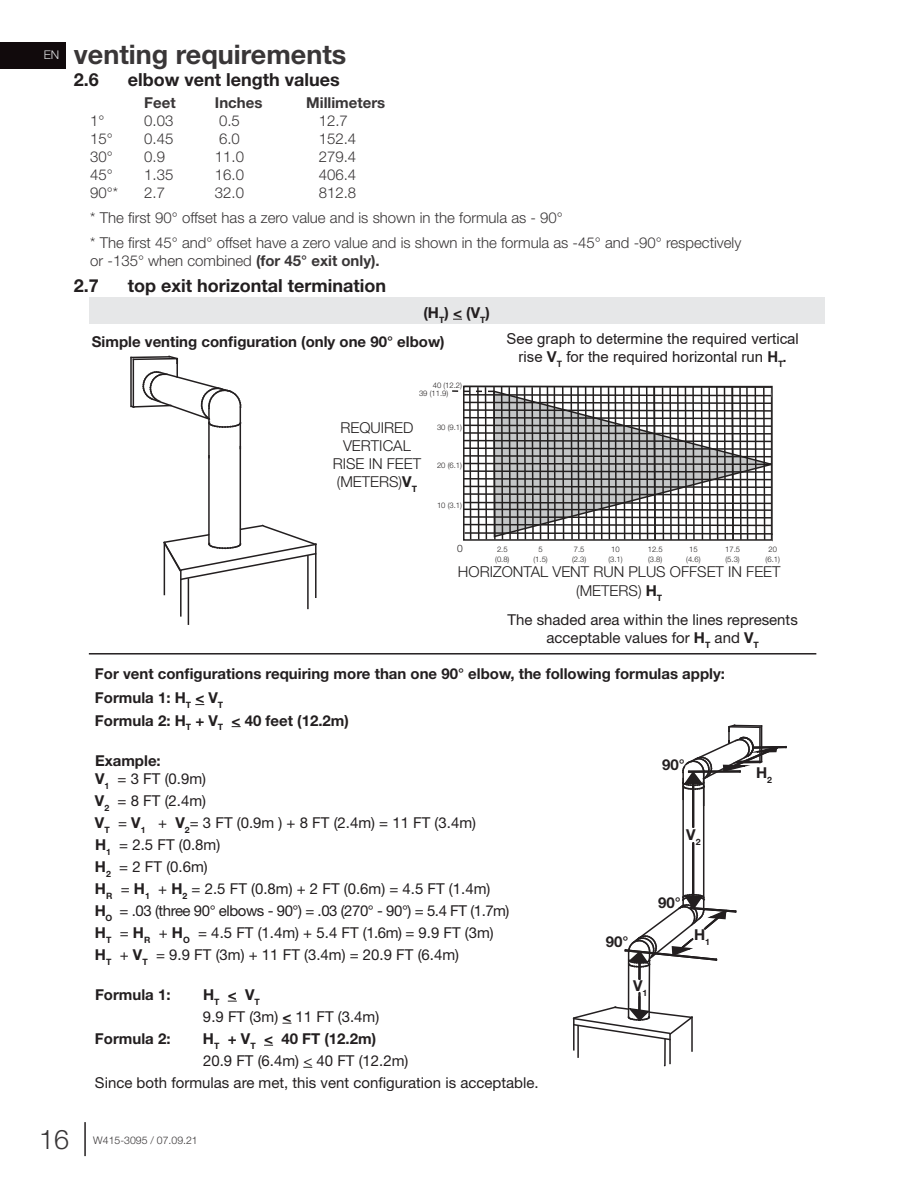
<style>
.page{position:relative;width:918px;height:1188px;background:#fff}
.page>*{position:absolute;margin:0;border:0;box-sizing:border-box;transform-origin:0 0}
.t1{font:700 27px "Helvetica Neue";color:#393637}
.t2{font:300 27px "Helvetica Neue";color:#393637}
.t3{font:700 18px "Helvetica Neue";color:#231f20}
.t4{font:15px/22px "Helvetica Neue";color:#231f20}
.t5{font:300 15px/24.8px "Helvetica Neue";color:#393637}
.t6{font:700 15px/24.8px "Helvetica Neue";color:#231f20}
.t7{font:300 15px/18px "Helvetica Neue";color:#221f1f;text-align:center}
.t8{font:15px/18px "Arial";color:#231f20;text-align:center}
.t9{font:700 15px "Helvetica Neue";color:#393637}
.t10{font:300 12px "Helvetica Neue";color:#dcdddf}
.t11{font:300 10.5px "Helvetica Neue";color:#393637}
.t12{font:300 10.2px "Helvetica Neue";color:#221f1f}
.t13{font:700 8.7px "Helvetica Neue";color:#231f20}
.t14{font:300 7.65px/9.1px "Helvetica Neue";color:#221f1f}
.s1{font-weight:700}
</style>
<div class="page">
<div style="left:0;top:42px;width:65px;height:26px;background:#110a0c"></div>
<hr style="left:84px;top:1122px;width:2px;height:34px;background:#231f20">
<hr style="left:240px;top:447px;width:1px;height:96px;background:#231f20">
<hr style="left:208px;top:456px;width:2px;height:88px;background:#231f20">
<hr style="left:164px;top:543px;width:1px;height:52px;background:#231f20">
<hr style="left:180px;top:571px;width:2px;height:45px;background:#231f20">
<hr style="left:188px;top:579px;width:1px;height:45px;background:#231f20">
<hr style="left:208px;top:408px;width:2px;height:50px;background:#231f20">
<hr style="left:240px;top:407px;width:1px;height:42px;background:#231f20">
<hr style="left:307px;top:556px;width:2px;height:52px;background:#231f20">
<hr style="left:315px;top:544px;width:2px;height:53px;background:#231f20">
<svg style="left:163px;top:523px;width:154px;height:58px"></svg>
<svg style="left:130px;top:355px;width:112px;height:77px"></svg>
<div style="left:89px;top:297px;width:736px;height:27px;background:#e6e7e8"></div>
<hr style="left:89px;top:653px;width:727px;height:2px;background:#231f20">
<svg style="left:452px;top:385px;width:335px;height:682px"></svg>
<p class="t10" style="left:44px;top:46px;width:17px">EN</p>
<h1 class="t1" style="left:74px;top:33px;width:274px">venting requirements</h1>
<p class="t3" style="left:74px;top:65px;width:27px">2.6</p>
<p class="t3" style="left:128px;top:65px;width:214px">elbow vent length values</p>
<p class="t9" style="left:144px;top:91px;width:33px">Feet</p>
<p class="t9" style="left:215px;top:91px;width:49px">Inches</p>
<p class="t9" style="left:306px;top:91px;width:81px">Millimeters</p>
<p class="t5" style="left:90px;top:108px;width:16px">1°</p>
<p class="t5" style="left:144px;top:108px;width:31px">0.03</p>
<p class="t5" style="left:219px;top:108px;width:22px">0.5</p>
<p class="t5" style="left:319px;top:108px;width:31px">12.7</p>
<p class="t5" style="left:90px;top:126px;width:24px">15°</p>
<p class="t5" style="left:144px;top:126px;width:31px">0.45</p>
<p class="t5" style="left:219px;top:126px;width:22px">6.0</p>
<p class="t5" style="left:319px;top:126px;width:39px">152.4</p>
<p class="t5" style="left:90px;top:144px;width:24px">30°</p>
<p class="t5" style="left:144px;top:144px;width:22px">0.9</p>
<p class="t5" style="left:215px;top:144px;width:31px">11.0</p>
<p class="t5" style="left:319px;top:144px;width:39px">279.4</p>
<p class="t5" style="left:90px;top:162px;width:24px">45°</p>
<p class="t5" style="left:144px;top:162px;width:31px">1.35</p>
<p class="t5" style="left:215px;top:162px;width:31px">16.0</p>
<p class="t5" style="left:319px;top:162px;width:39px">406.4</p>
<p class="t5" style="left:90px;top:180px;width:29px">90°*</p>
<p class="t5" style="left:144px;top:180px;width:22px">2.7</p>
<p class="t5" style="left:215px;top:180px;width:31px">32.0</p>
<p class="t5" style="left:90px;top:180px;width:653px;text-indent:229px">812.8<br>* The first 90° offset has a zero value and is shown in the formula as - 90°<br>* The first 45° and° offset have a zero value and is shown in the formula as -45° and -90° respectively</p>
<p class="t5" style="left:90px;top:247px;width:291px">or -135° when combined <span class="s1">(for 45° exit only).</span></p>
<p class="t3" style="left:74px;top:271px;width:27px">2.7</p>
<p class="t3" style="left:128px;top:271px;width:260px">top exit horizontal termination</p>
<p class="t6" style="left:424px;top:301px;width:68px">(H<sub>T</sub>) &lt; (V<sub>T</sub>)</p>
<p class="t6" style="left:92px;top:329px;width:354px">Simple venting configuration (only one 90° elbow)</p>
<p class="t14" style="left:433px;top:380px;width:31px">40 (12.2)</p>
<p class="t14" style="left:427px;top:381px;width:31px">39 (11.9)</p>
<p class="t7" style="left:341px;top:410px;width:90px">REQUIRED<br>VERTICAL<br>RISE IN FEET (METERS)<span class="s1">V</span><sub>T</sub></p>
<p class="t14" style="left:419px;top:388px;width:31px">39 (11.9)</p>
<p class="t7" style="left:333px;top:417px;width:90px">REQUIRED<br>VERTICAL<br>RISE IN FEET (METERS)<span class="s1">V</span><sub>T</sub></p>
<p class="t14" style="left:419px;top:388px;width:31px">39 (11.9)</p>
<p class="t14" style="left:437px;top:422px;width:26px">30 (9.1)</p>
<p class="t14" style="left:437px;top:422px;width:26px">30 (9.1)</p>
<p class="t14" style="left:437px;top:460px;width:26px">20 (6.1)</p>
<p class="t14" style="left:437px;top:460px;width:26px">20 (6.1)</p>
<p class="t14" style="left:437px;top:500px;width:26px">10 (3.1)</p>
<p class="t14" style="left:437px;top:500px;width:26px">10 (3.1)</p>
<p class="t8" style="left:506px;top:330px;width:294px">See graph to determine the required vertical rise <span class="s1">V</span><sub>T</sub> for the required horizontal run <span class="s1">H</span><sub>T</sub><span class="s1">.</span></p>
<p class="t12" style="left:457px;top:540px;width:7px">0</p>
<p class="t14" style="left:495px;top:544px;width:16px">2.5 (0.8)</p>
<p class="t14" style="left:534px;top:544px;width:16px;text-align:center">5 (1.5)</p>
<p class="t14" style="left:572px;top:544px;width:16px">7.5 (2.3)</p>
<p class="t14" style="left:608px;top:544px;width:16px;text-align:center">10 (3.1)</p>
<p class="t14" style="left:648px;top:544px;width:16px">12.5 (3.8)</p>
<p class="t14" style="left:686px;top:544px;width:16px;text-align:center">15 (4.6)</p>
<p class="t14" style="left:725px;top:544px;width:16px">17.5 (5.3)</p>
<p class="t14" style="left:765px;top:544px;width:16px;text-align:center">20 (6.1)</p>
<p class="t7" style="left:466px;top:555px;width:324px">HORIZONTAL VENT RUN PLUS OFFSET IN FEET (METERS) <span class="s1">H</span><sub>T</sub></p>
<p class="t7" style="left:458px;top:562px;width:323px">HORIZONTAL VENT RUN PLUS OFFSET IN FEET (METERS) <span class="s1">H</span><sub>T</sub></p>
<p class="t4" style="left:508px;top:612px;width:292px;line-height:18px;text-align:center">The shaded area within the lines represents acceptable values for <span class="s1">H</span><sub>T</sub> and <span class="s1">V</span><sub>T</sub></p>
<p class="t14" style="left:559px;top:635px;width:12px">7.5</p>
<p class="t14" style="left:597px;top:635px;width:10px">10</p>
<p class="t14" style="left:633px;top:635px;width:16px">12.5</p>
<p class="t14" style="left:674px;top:635px;width:10px">15</p>
<p class="t14" style="left:710px;top:635px;width:16px">17.5</p>
<p class="t14" style="left:754px;top:635px;width:10px">20</p>
<p class="t7" style="left:561px;top:670px;width:88px">(METERS) <span class="s1">H</span><sub>T</sub></p>
<p class="t6" style="left:685px;top:655px;width:24px">90°</p>
<p class="t6" style="left:95px;top:661px;width:632px">For vent configurations requiring more than one 90° elbow, the following formulas apply:<br>Formula 1: H<sub>T</sub> &lt; V<sub>T</sub></p>
<p class="t6" style="left:95px;top:708px;width:255px">Formula 2: H<sub>T</sub> + V<sub>T</sub> &lt; 40 feet (12.2m)</p>
<p class="t4" style="left:95px;top:752px;width:113px;line-height:18px"><span class="s1">Example:<br>V</span><sub>1</sub> = 3 FT (0.9m)</p>
<p class="t4" style="left:95px;top:790px;width:416px"><span class="s1">V</span><sub>2</sub> = 8 FT (2.4m)<br><span class="s1">V</span><sub>T</sub> = <span class="s1">V</span><sub>1</sub> + <span class="s1">V</span><sub>2</sub>= 3 FT (0.9m ) + 8 FT (2.4m) = 11 FT (3.4m)<br><span class="s1">H</span><sub>1</sub> = 2.5 FT (0.8m)<br><span class="s1">H</span><sub>2</sub> = 2 FT (0.6m)<br><span class="s1">H</span><sub>R</sub> = <span class="s1">H</span><sub>1</sub> + <span class="s1">H</span><sub>2</sub> = 2.5 FT (0.8m) + 2 FT (0.6m) = 4.5 FT (1.4m)<br><span class="s1">H</span><sub>O</sub> = .03 (three 90° elbows - 90°) = .03 (270° - 90°) = 5.4 FT (1.7m)<br><span class="s1">H</span><sub>T</sub> = <span class="s1">H</span><sub>R</sub> + <span class="s1">H</span><sub>O</sub> = 4.5 FT (1.4m) + 5.4 FT (1.6m) = 9.9 FT (3m)<br><span class="s1">H</span><sub>T</sub> + <span class="s1">V</span><sub>T</sub> = 9.9 FT (3m) + 11 FT (3.4m) = 20.9 FT (6.4m)</p>
<p class="t6" style="left:95px;top:983px;width:77px">Formula 1:</p>
<p class="t4" style="left:203px;top:985px;width:178px"><span class="s1">H</span><sub>T</sub> <span class="s1">&lt; V</span><sub>T<br></sub>9.9 FT (3m) <span class="s1">&lt;</span> 11 FT (3.4m)</p>
<p class="t6" style="left:95px;top:1027px;width:77px">Formula 2:</p>
<p class="t6" style="left:203px;top:1027px;width:175px">H<sub>T</sub> + V<sub>T</sub> &lt; 40 FT (12.2m)</p>
<p class="t4" style="left:203px;top:1051px;width:207px">20.9 FT (6.4m) &lt; 40 FT (12.2m)</p>
<p class="t4" style="left:95px;top:1073px;width:445px">Since both formulas are met, this vent configuration is acceptable.</p>
<p class="t6" style="left:677px;top:662px;width:24px">90°</p>
<p class="t6" style="left:662px;top:752px;width:24px">90°</p>
<p class="t6" style="left:756px;top:760px;width:18px">H<sub>2</sub></p>
<p class="t6" style="left:686px;top:823px;width:16px">V<sub>2</sub></p>
<p class="t6" style="left:656px;top:877px;width:16px">V<sub>1</sub></p>
<p class="t6" style="left:648px;top:883px;width:16px">V<sub>1</sub></p>
<p class="t6" style="left:658px;top:890px;width:24px">90°</p>
<p class="t13" style="left:657px;top:896px;width:6px">1</p>
<p class="t6" style="left:694px;top:922px;width:18px">H<sub>1</sub></p>
<p class="t6" style="left:606px;top:930px;width:24px">90°</p>
<p class="t6" style="left:633px;top:974px;width:16px">V<sub>1</sub></p>
<h1 class="t2" style="left:39px;top:1118px;width:32px">16</h1>
<p class="t11" style="left:93px;top:1132px;width:106px">W415-3095 / 07.09.21</p>
</div>
